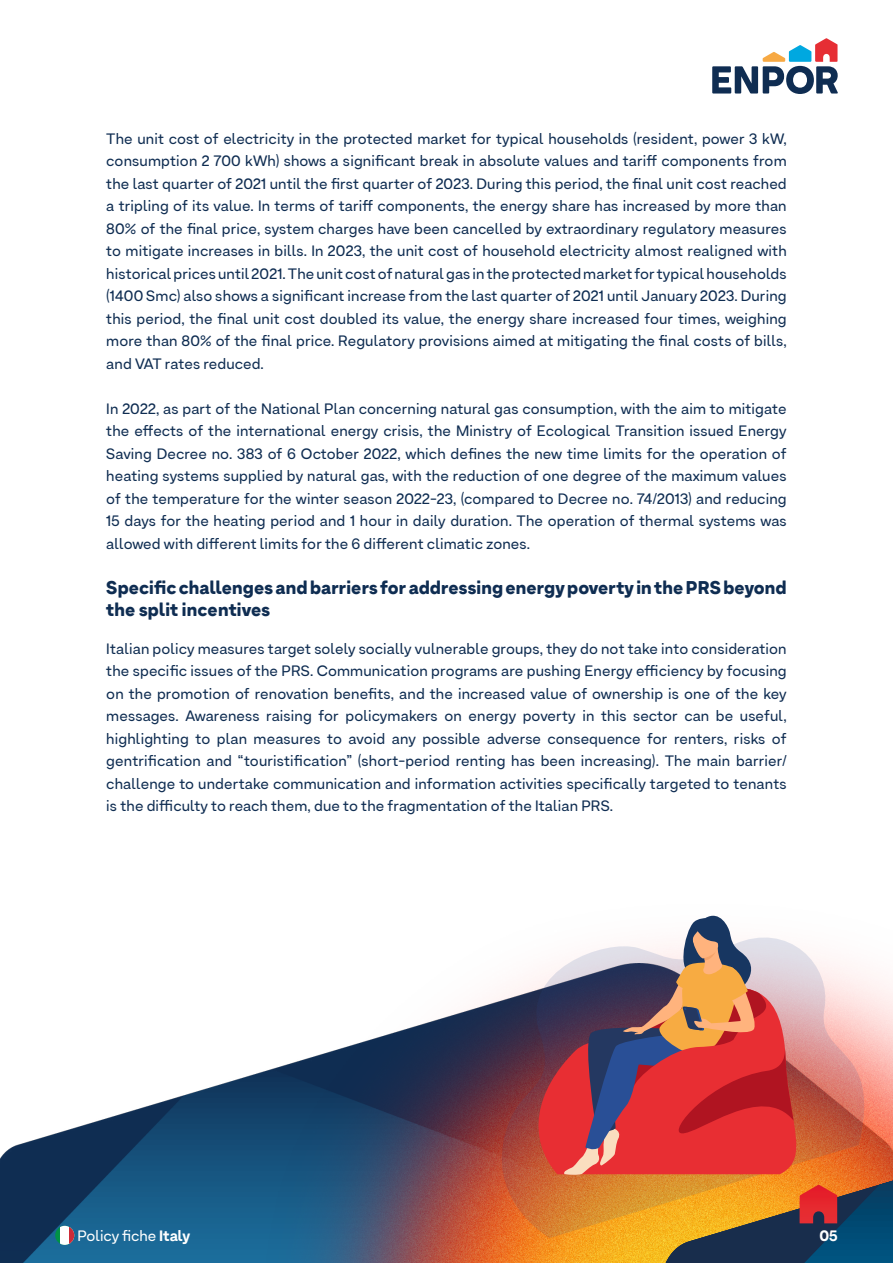
<style>
.page{position:relative;width:893px;height:1263px;background:#fff}
.page>*{position:absolute;margin:0;border:0;box-sizing:border-box;transform-origin:0 0}
.t1{font:900 18px/22.5px "Armin Soft";letter-spacing:.01em;color:#0f2d52}
.t2{font:15px/22.5px "Armin Soft";letter-spacing:.01em;color:#0f2d52;text-align:justify}
.t3{font:15px "Armin Soft";letter-spacing:-.005em;color:#fff}
.t4{font:800 15px "Armin Soft";color:#fff}
.s1{font-weight:800}
</style>
<div class="page">
<img style="left:0;top:1070px;width:267px;height:193px">
<img style="left:267px;top:984px;width:626px;height:279px">
<svg style="left:492px;top:945px;width:391px;height:293px;background:#d3906f"></svg>
<svg style="left:526px;top:985px;width:274px;height:189px;background:#944148"></svg>
<svg style="left:563px;top:915px;width:231px;height:260px;background:#ba6468"></svg>
<svg style="left:666px;top:1181px;width:227px;height:82px;background:#736142"></svg>
<svg style="left:712px;top:38px;width:126px;height:56px"></svg>
<svg style="left:55px;top:1226px;width:19px;height:19px"></svg>
<svg style="left:60px;top:1226px;width:10px;height:19px"></svg>
<svg style="left:70px;top:1226px;width:4px;height:19px"></svg>
<p class="t2" style="left:106px;top:127px;width:682px">The unit cost of electricity in the protected market for typical households (resident, power 3 kW, consumption 2 700 kWh) shows a significant break in absolute values and tariff components from the last quarter of 2021 until the first quarter of 2023. During this period, the final unit cost reached a tripling of its value. In terms of tariff components, the energy share has increased by more than 80% of the final price, system charges have been cancelled by extraordinary regulatory measures to mitigate increases in bills. In 2023, the unit cost of household electricity almost realigned with historical prices until 2021. The unit cost of natural gas in the protected market for typical households (1400 Smc) also shows a significant increase from the last quarter of 2021 until January 2023. During this period, the final unit cost doubled its value, the energy share increased four times, weighing more than 80% of the final price. Regulatory provisions aimed at mitigating the final costs of bills, and VAT rates reduced.</p>
<p class="t2" style="left:106px;top:397px;width:682px">In 2022, as part of the National Plan concerning natural gas consumption, with the aim to mitigate the effects of the international energy crisis, the Ministry of Ecological Transition issued Energy Saving Decree no. 383 of 6 October 2022, which defines the new time limits for the operation of heating systems supplied by natural gas, with the reduction of one degree of the maximum values of the temperature for the winter season 2022-23, (compared to Decree no. 74/2013) and reducing 15 days for the heating period and 1 hour in daily duration. The operation of thermal systems was allowed with different limits for the 6 different climatic zones.</p>
<p class="t1" style="left:106px;top:576px;width:682px">Specific challenges and barriers for addressing energy poverty in the PRS beyond the split incentives</p>
<p class="t2" style="left:106px;top:637px;width:682px">Italian policy measures target solely socially vulnerable groups, they do not take into consideration the specific issues of the PRS. Communication programs are pushing Energy efficiency by focusing on the promotion of renovation benefits, and the increased value of ownership is one of the key messages. Awareness raising for policymakers on energy poverty in this sector can be useful, highlighting to plan measures to avoid any possible adverse consequence for renters, risks of gentrification and “touristification” (short-period renting has been increasing). The main barrier/ challenge to undertake communication and information activities specifically targeted to tenants is the difficulty to reach them, due to the fragmentation of the Italian PRS.</p>
<p class="t3" style="left:78px;top:1227px;width:114px">Policy fiche <span class="s1">Italy</span></p>
<p class="t4" style="left:819px;top:1226px;width:20px">05</p>
</div>
